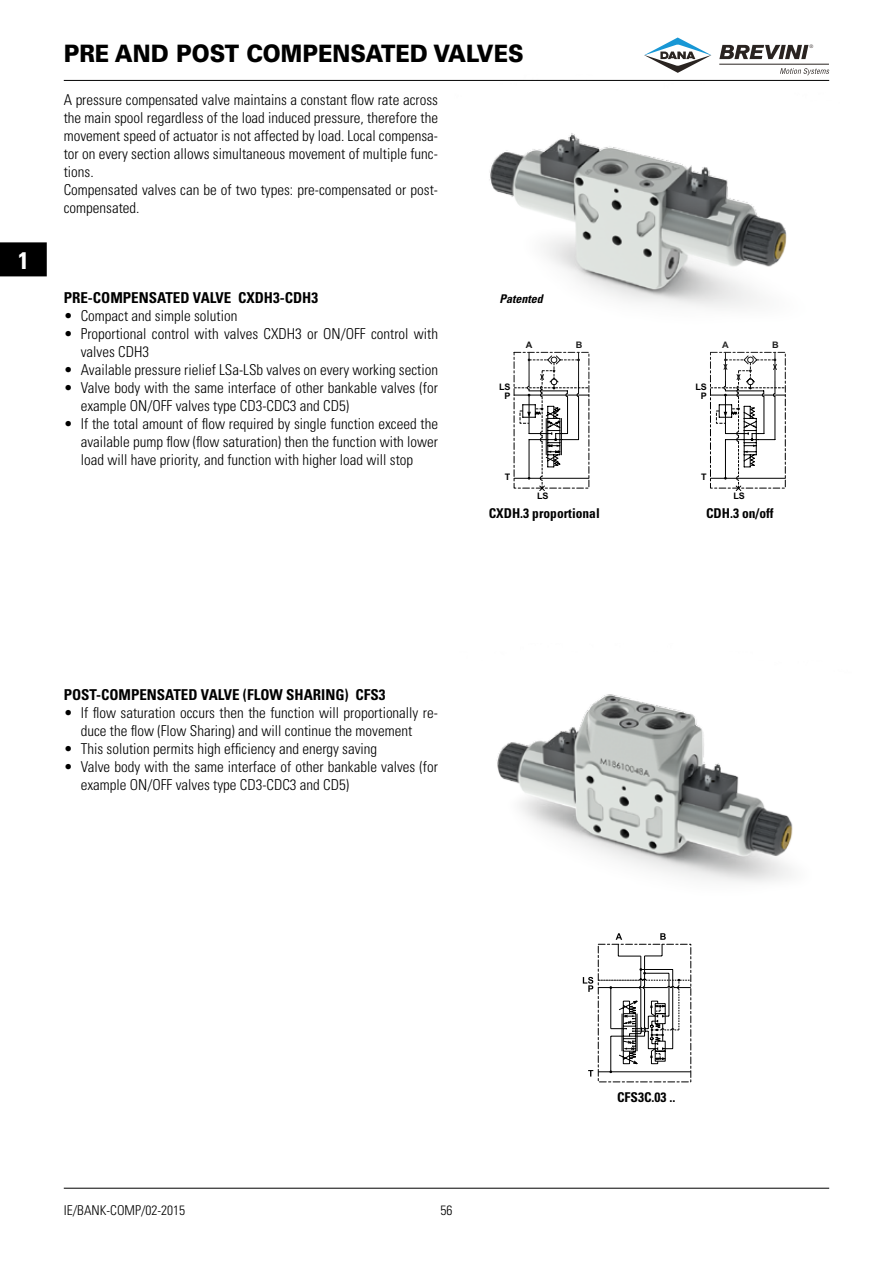
<style>
.page{position:relative;width:893px;height:1263px;background:#fff}
.page>*{position:absolute;margin:0;border:0;box-sizing:border-box;transform-origin:0 0}
.t1{font:900 24px "Univers";color:#000;scale:.9 1}
.t2{font:700 condensed 24px "Univers";color:#fff}
.t3{font:300 condensed 15px/18px "Univers";color:#000}
.t4{font:700 condensed 15px "Univers";color:#000}
.t5{font:700 condensed 13.5px "Univers";color:#000}
.t6{font:300 condensed 13.5px "Univers";color:#000}
.t7{font:italic 700 condensed 12px "Univers";color:#000}
.t8{font:700 9px "Arial";color:#000}
.t9{font:300 4.8px "Helvetica Neue";color:#2b2422}
</style>
<div class="page">
<hr style="left:64px;top:1188px;width:765px;height:1px;background:#000">
<hr style="left:64px;top:80px;width:765px;height:1px;background:#000">
<div style="left:0;top:242px;width:47px;height:34px;background:#000"></div>
<svg style="left:514px;top:381px;width:75px;height:110px"></svg>
<svg style="left:710px;top:381px;width:76px;height:110px"></svg>
<img style="left:438px;top:59px;width:392px;height:322px">
<img style="left:497px;top:694px;width:296px;height:254px">
<svg style="left:583px;top:933px;width:108px;height:143px"></svg>
<svg style="left:643px;top:37px;width:69px;height:36px"></svg>
<svg style="left:780px;top:68px;width:49px;height:7px"></svg>
<svg style="left:719px;top:45px;width:89px;height:14px"></svg>
<hr style="left:719px;top:64px;width:110px;height:1px;background:#2a2421">
<h1 class="t2" style="left:18px;top:246px;width:12px">1</h1>
<h1 class="t1" style="left:64px;top:38px;width:512px">PRE AND POST COMPENSATED VALVES</h1>
<p class="t3" style="left:64px;top:91px;width:376px">A pressure compensated valve maintains a constant flow rate across the main spool regardless of the load induced pressure, therefore the movement speed of actuator is not affected by load. Local compensa&shy;tor on every section allows simultaneous movement of multiple func&shy;tions.<br>Compensated valves can be of two types: pre-compensated or post&shy;compensated.</p>
<p class="t4" style="left:64px;top:289px;width:256px">PRE-COMPENSATED VALVE CXDH3-CDH3</p>
<p class="t3" style="left:64px;top:307px;width:175px">• Compact and simple solution</p>
<p class="t3" style="left:81px;top:325px;width:359px;text-indent:-17px">• Proportional control with valves CXDH3 or ON/OFF control with valves CDH3</p>
<p class="t3" style="left:64px;top:361px;width:376px">• Available pressure rielief LSa-LSb valves on every working section</p>
<p class="t3" style="left:81px;top:379px;width:359px;text-indent:-17px">• Valve body with the same interface of other bankable valves (for example ON/OFF valves type CD3-CDC3 and CD5)</p>
<p class="t3" style="left:81px;top:415px;width:359px;text-align:justify;text-indent:-17px">• If the total amount of flow required by single function exceed the available pump flow (flow saturation) then the function with lower load will have priority, and function with higher load will stop</p>
<p class="t7" style="left:499px;top:291px;width:45px">Patented</p>
<p class="t8" style="left:526px;top:340px;width:8px">A</p>
<p class="t8" style="left:576px;top:340px;width:8px">B</p>
<p class="t8" style="left:722px;top:340px;width:8px">A</p>
<p class="t8" style="left:772px;top:340px;width:8px">B</p>
<p class="t8" style="left:499px;top:381px;width:13px">LS</p>
<p class="t8" style="left:695px;top:381px;width:13px">LS</p>
<p class="t8" style="left:504px;top:390px;width:8px">P</p>
<p class="t8" style="left:701px;top:390px;width:8px">P</p>
<p class="t8" style="left:505px;top:472px;width:7px">T</p>
<p class="t8" style="left:701px;top:472px;width:7px">T</p>
<p class="t8" style="left:537px;top:491px;width:13px">LS</p>
<p class="t8" style="left:733px;top:491px;width:13px">LS</p>
<p class="t5" style="left:489px;top:505px;width:112px">CXDH.3 proportional</p>
<p class="t5" style="left:706px;top:505px;width:69px">CDH.3 on/off</p>
<p class="t9" style="left:809px;top:43px;width:5px">®</p>
<p class="t4" style="left:64px;top:685px;width:323px">POST-COMPENSATED VALVE (FLOW SHARING) CFS3</p>
<p class="t3" style="left:64px;top:703px;width:376px;text-align:center">• If flow saturation occurs then the function will proportionally re&shy;duce the flow (Flow Sharing) and will continue the movement</p>
<p class="t3" style="left:64px;top:739px;width:315px">• This solution permits high efficiency and energy saving</p>
<p class="t3" style="left:81px;top:757px;width:359px;text-indent:-17px">• Valve body with the same interface of other bankable valves (for example ON/OFF valves type CD3-CDC3 and CD5)</p>
<p class="t6" style="left:64px;top:1202px;width:123px">IE/BANK-COMP/02-2015</p>
<p class="t6" style="left:440px;top:1202px;width:13px">56</p>
<p class="t5" style="left:617px;top:1089px;width:60px">CFS3C.03 ..</p>
</div>
